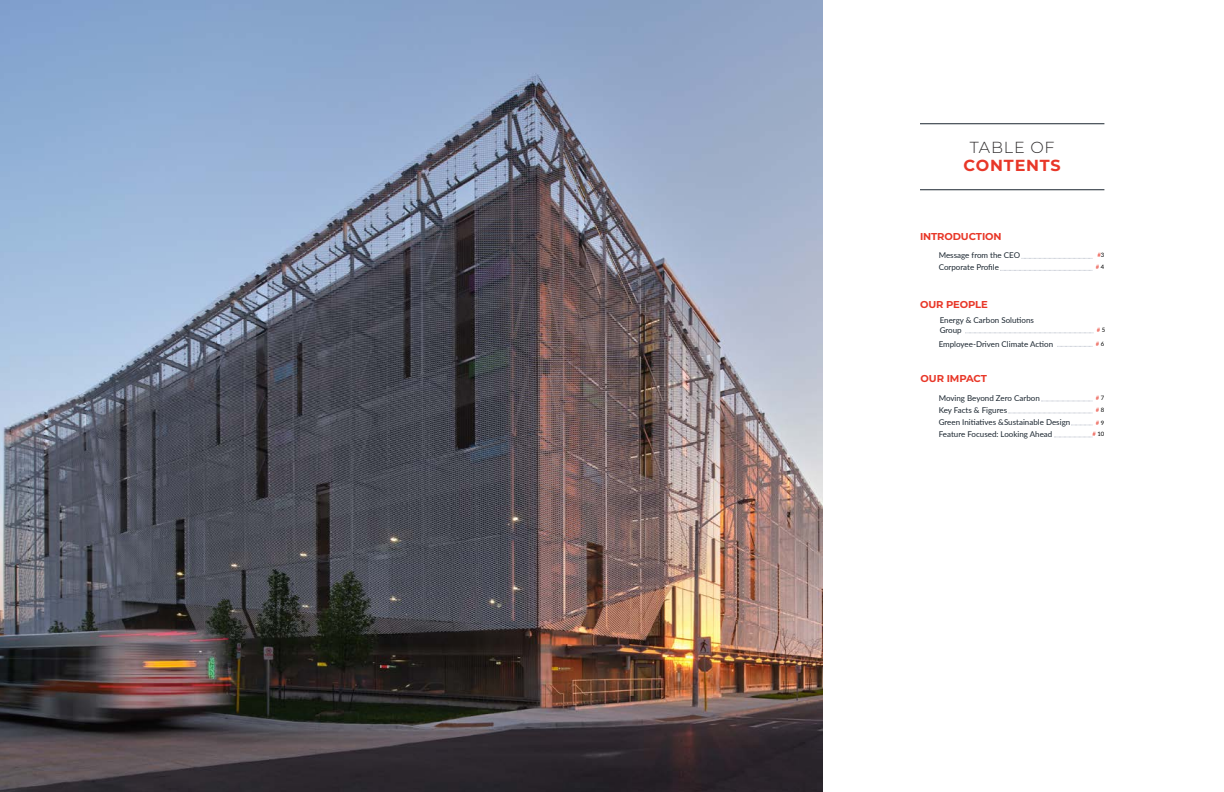
<style>
.page{position:relative;width:1224px;height:792px;background:#fff}
.page>*{position:absolute;margin:0;border:0;box-sizing:border-box;transform-origin:0 0}
.t1{font:700 16px "Montserrat";letter-spacing:.05em;color:#e83728}
.t2{font:300 16px "Montserrat";letter-spacing:.05em;color:#2f2c2d}
.t3{font:700 10px "Montserrat";letter-spacing:-.01em;color:#e83728}
.t4{font:8px/12px "Lato";color:#1b2630}
.t5{font:6px/12px "Lato";color:#e83728}
.t6{font:6px/11.4px "Lato";color:#000101;text-align:center}
.s1{color:#000101}
.s2{color:#e83728}
</style>
<div class="page">
<img style="left:0;top:0;width:823px;height:792px">
<hr style="left:920px;top:123px;width:184px;height:1px;background:#1b2630">
<hr style="left:920px;top:189px;width:184px;height:1px;background:#1b2630">
<svg style="left:1022px;top:258px;width:70px;height:1px"></svg>
<svg style="left:1057px;top:346px;width:35px;height:1px"></svg>
<svg style="left:1000px;top:270px;width:92px;height:1px"></svg>
<svg style="left:1041px;top:401px;width:51px;height:1px"></svg>
<svg style="left:1008px;top:413px;width:84px;height:1px"></svg>
<svg style="left:1071px;top:425px;width:21px;height:1px"></svg>
<svg style="left:1054px;top:437px;width:38px;height:1px"></svg>
<svg style="left:965px;top:333px;width:128px;height:1px"></svg>
<h1 class="t2" style="left:970px;top:136px;width:87px">TABLE OF</h1>
<h1 class="t1" style="left:964px;top:154px;width:99px">CONTENTS</h1>
<p class="t3" style="left:920px;top:229px;width:83px">INTRODUCTION</p>
<p class="t4" style="left:939px;top:249px;width:83px">Message from the CEO</p>
<p class="t4" style="left:939px;top:261px;width:62px">Corporate Profile</p>
<p class="t3" style="left:920px;top:297px;width:69px">OUR PEOPLE</p>
<p class="t5" style="left:1097px;top:248px;width:8px">#<span class="s1">3</span></p>
<p class="t5" style="left:1096px;top:260px;width:10px"># <span class="s1">4</span></p>
<p class="t4" style="left:940px;top:315px;width:96px;line-height:9.6px">Energy &amp; Carbon Solutions<br>Group</p>
<p class="t5" style="left:1097px;top:324px;width:10px"># <span class="s1">5</span></p>
<p class="t4" style="left:939px;top:338px;width:116px">Employee-Driven Climate Action</p>
<p class="t5" style="left:1096px;top:337px;width:10px"># <span class="s1">6</span></p>
<p class="t3" style="left:921px;top:372px;width:68px">OUR IMPACT</p>
<p class="t4" style="left:939px;top:392px;width:133px">Moving Beyond Zero Carbon<br>Key Facts &amp; Figures<br>Green Initiatives &amp;Sustainable Design<br>Feature Focused: Looking Ahead</p>
<p class="t5" style="left:1096px;top:392px;width:10px"># <span class="s1">7 </span># <span class="s1">8</span></p>
<p class="t6" style="left:1092px;top:417px;width:13px"><span class="s2">#</span> 9 <span class="s2">#</span> 10</p>
</div>
